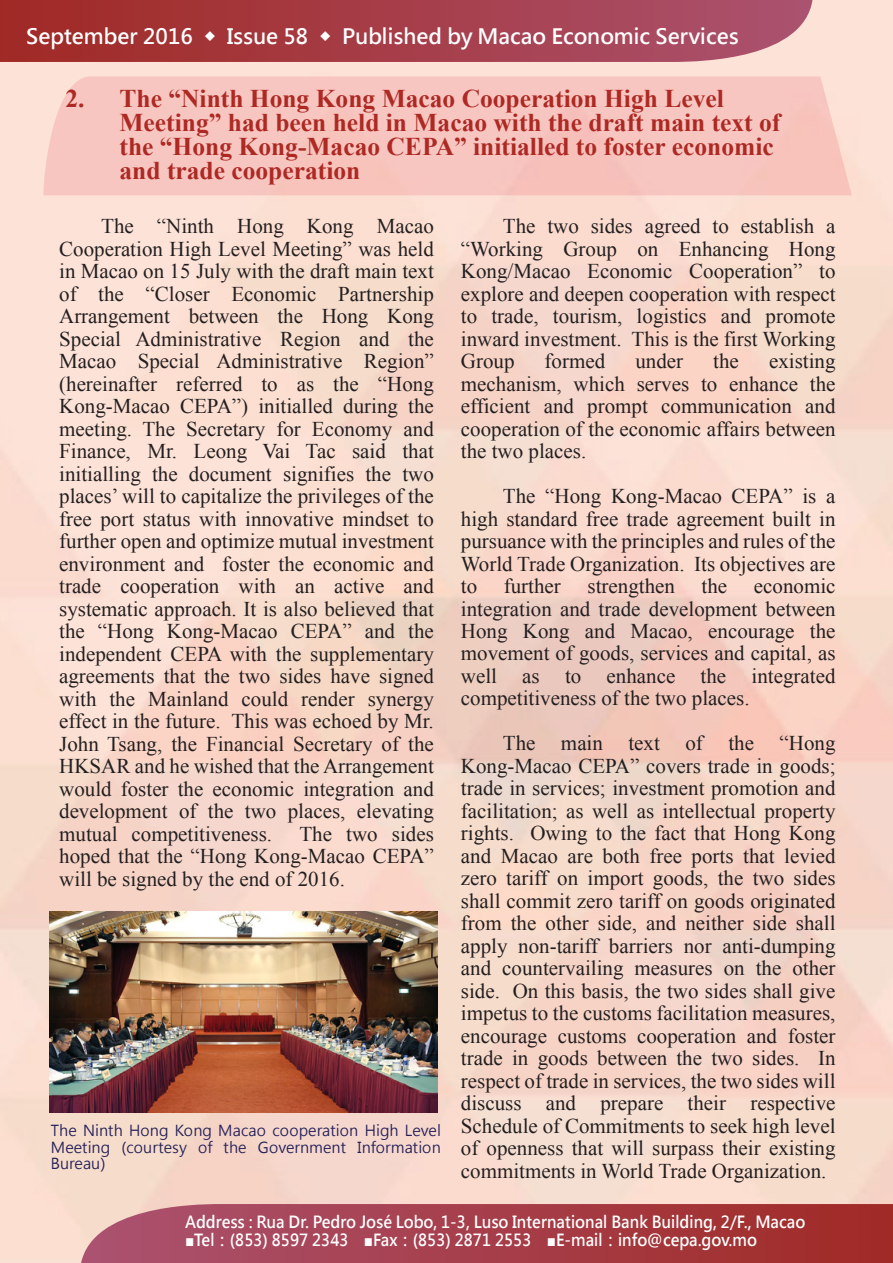
<style>
.page{position:relative;width:893px;height:1263px;background:#fff}
.page>*{position:absolute;margin:0;border:0;box-sizing:border-box;transform-origin:0 0}
.t1{font:700 25.5px/24px "Times New Roman";color:#ae2924}
.t2{font:21px/22.5px "Times New Roman";color:#231f20;text-align:justify}
.t3{font:700 21px "Microsoft Jheng Hei";color:#fff}
.t4{font:700 16.5px "Microsoft Jheng Hei";color:#fff;scale:.92 1}
.t5{font:15px/16.5px "Microsoft Jheng Hei";color:#242058;text-align:justify}
.s1{font-family:"Adobe Ming Std";font-weight:300}
</style>
<div class="page">
<img style="left:0;top:0;width:893px;height:1263px">
<svg style="left:0;top:0;width:812px;height:62px;background:#a8424d"></svg>
<svg style="left:81px;top:1204px;width:812px;height:59px;background:#a8434d"></svg>
<div style="left:43px;top:76px;width:809px;height:119px;background:#f8c6c1"></div>
<img style="left:50px;top:911px;width:388px;height:202px">
<p class="t3" style="left:26px;top:23px;width:714px">September 2016 ◆ Issue 58 ◆ Published by Macao Economic Services</p>
<p class="t1" style="left:120px;top:85px;width:662px;text-indent:-54px">2. The “Ninth Hong Kong Macao Cooperation High Level Meeting” had been held in Macao with the draft main text of the “Hong Kong-Macao CEPA” initialled to foster economic and trade cooperation</p>
<p class="t2" style="left:59px;top:215px;width:376px"><span class="s1">　　</span>The “Ninth Hong Kong Macao Cooperation High Level Meeting” was held in Macao on 15 July with the draft main text of the “Closer Economic Partnership Arrangement between the Hong Kong Special Administrative Region and the Macao Special Administrative Region” (hereinafter referred to as the “Hong Kong-Macao CEPA”) initialled during the meeting. The Secretary for Economy and Finance, Mr. Leong Vai Tac said that initialling the document signifies the two places’ will to capitalize the privileges of the free port status with innovative mindset to further open and optimize mutual investment environment and foster the economic and trade cooperation with an active and systematic approach. It is also believed that the “Hong Kong-Macao CEPA” and the independent CEPA with the supplementary agreements that the two sides have signed with the Mainland could render synergy effect in the future. This was echoed by Mr.<br>John Tsang, the Financial Secretary of the HKSAR and he wished that the Arrangement would foster the economic integration and development of the two places, elevating mutual competitiveness.</p>
<p class="t2" style="left:59px;top:822px;width:376px;text-indent:240px">The two sides hoped that the “Hong Kong-Macao CEPA” will be signed by the end of 2016.</p>
<p class="t5" style="left:51px;top:1122px;width:391px">The Ninth Hong Kong Macao cooperation High Level Meeting (courtesy of the Government Information Bureau)</p>
<p class="t2" style="left:461px;top:214px;width:376px"><span class="s1">　　</span>The two sides agreed to establish a “Working Group on Enhancing Hong Kong/Macao Economic Cooperation” to explore and deepen cooperation with respect to trade, tourism, logistics and promote inward investment. This is the first Working Group</p>
<p class="t2" style="left:461px;top:349px;width:376px;text-indent:308px">existing mechanism, which serves to enhance the efficient and prompt communication and cooperation of the economic affairs between the two places.</p>
<p class="t2" style="left:461px;top:484px;width:376px"><span class="s1">　　</span>The “Hong Kong-Macao CEPA” is a high standard free trade agreement built in pursuance with the principles and rules of the World Trade Organization. Its objectives are to</p>
<p class="t2" style="left:545px;top:349px;width:62px">formed</p>
<p class="t2" style="left:635px;top:349px;width:49px">under</p>
<p class="t2" style="left:713px;top:349px;width:27px">the</p>
<p class="t2" style="left:461px;top:574px;width:376px;text-indent:293px">economic integration and trade development between Hong Kong and Macao, encourage the movement of goods, services and capital, as well as to enhance the integrated competitiveness of the two places.</p>
<p class="t2" style="left:461px;top:732px;width:376px"><span class="s1">　　</span>The main text of the “Hong Kong-Macao CEPA” covers trade in goods; trade in services; investment promotion and facilitation; as well as intellectual property rights. Owing to the fact that Hong Kong and Macao are both free ports that levied zero tariff on import goods, the two sides shall commit zero tariff on goods originated from the other side, and neither side shall apply non-tariff barriers nor anti-dumping and countervailing measures on the other side. On this basis, the two sides shall give impetus to the customs facilitation measures, encourage customs cooperation and foster trade in goods between the two sides. In respect of trade in services, the two sides will discuss and prepare their respective Schedule of Commitments to seek high level of openness that will surpass their existing commitments in World Trade Organization.</p>
<p class="t2" style="left:504px;top:574px;width:59px">further</p>
<p class="t2" style="left:587px;top:574px;width:89px">strengthen</p>
<p class="t2" style="left:702px;top:574px;width:27px">the</p>
<p class="t4" style="left:185px;top:1211px;width:676px">Address : Rua Dr. Pedro José Lobo, 1-3, Luso International Bank Building, 2/F., Macao</p>
<p class="t4" style="left:185px;top:1229px;width:623px">■Tel：(853) 8597 2343　■Fax：(853) 2871 2553　■E-mail：info@cepa.gov.mo</p>
</div>
